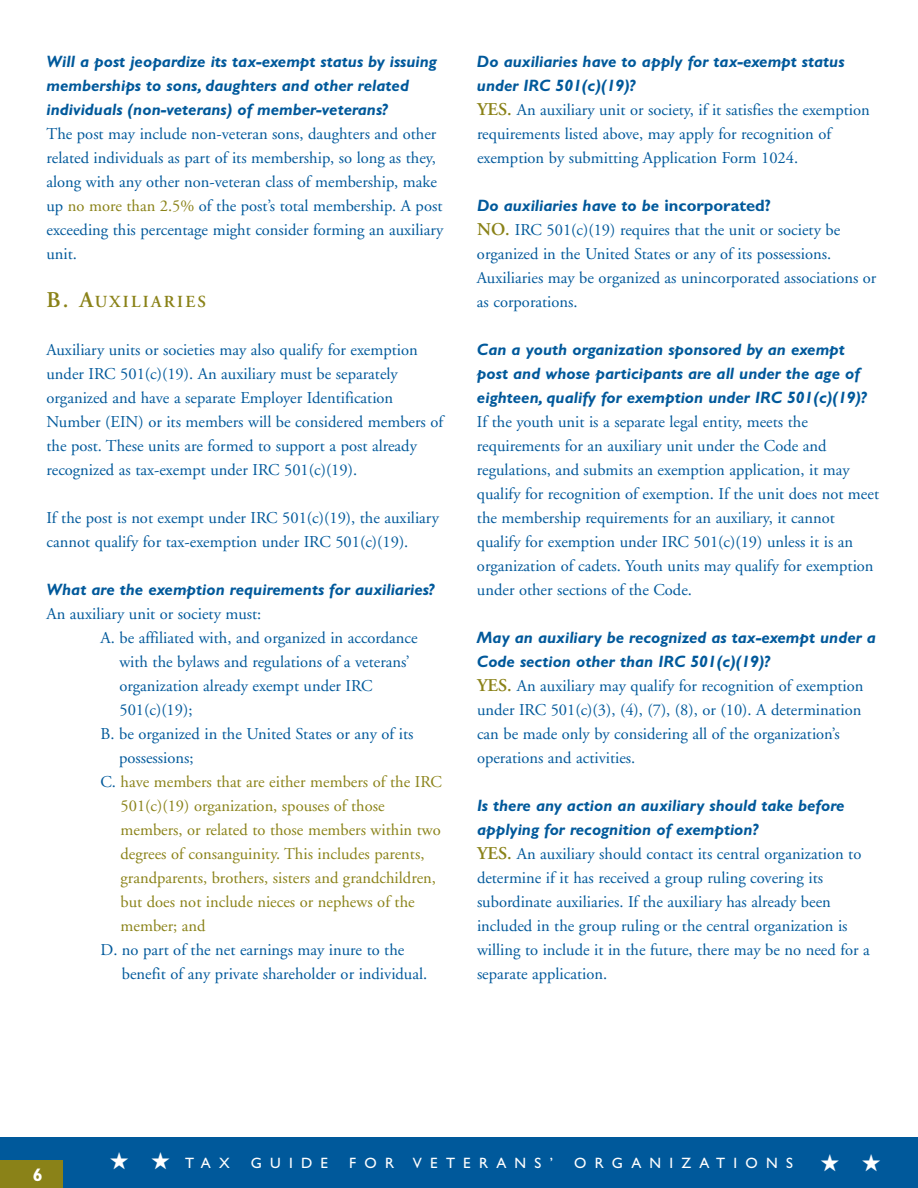
<style>
.page{position:relative;width:918px;height:1188px;background:#fff}
.page>*{position:absolute;margin:0;border:0;box-sizing:border-box;transform-origin:0 0}
.t1{font:700 18px "Gill Sans";color:#fff}
.t2{font:600 16.8px "Adobe Garamond";letter-spacing:.135em;color:#8a8218}
.t3{font:16.5px/24px "Adobe Garamond";color:#00599b}
.t4{font:italic 700 16.5px/24px "Gill Sans";color:#00599b}
.t5{font:16.5px "Adobe Garamond";color:#8a8218}
.t6{font:15px "Gill Sans";letter-spacing:.55em;color:#fff}
.s1{color:#8a8218}
.s2{font-size:22.5px}
.s3{color:#00599b}
.s4{font-weight:600;font-size:18px;color:#8a8218}
.s5{font-style:normal}
</style>
<div class="page">
<div style="left:0;top:1137px;width:918px;height:51px;background:#00599b"></div>
<div style="left:0;top:1160px;width:63px;height:28px;background:#8a8218"></div>
<p class="t4" style="left:46px;top:51px;width:392px">Will a post jeopardize its tax-exempt status by issuing memberships to sons, daughters and other related individuals (non-veterans) of member-veterans?</p>
<p class="t3" style="left:46px;top:123px;width:399px">The post may include non-veteran sons, daughters and other related individuals as part of its membership, so long as they, along with any other non-veteran class of membership, make up <span class="s1">no more than 2.5%</span> of the post’s total membership. A post exceeding this percentage might consider forming an auxiliary unit.</p>
<p class="t2" style="left:46px;top:295px;width:161px"><span class="s2">B. A</span>UXILIARIES</p>
<p class="t3" style="left:46px;top:339px;width:398px">Auxiliary units or societies may also qualify for exemption under IRC 501(c)(19). An auxiliary must be separately organized and have a separate Employer Identification Number (EIN) or its members will be considered members of the post. These units are formed to support a post already recognized as tax-exempt under IRC 501(c)(19).</p>
<p class="t3" style="left:46px;top:507px;width:394px">If the post is not exempt under IRC 501(c)(19), the auxiliary cannot qualify for tax-exemption under IRC 501(c)(19).</p>
<p class="t4" style="left:46px;top:579px;width:389px">What are the exemption requirements for auxiliaries?</p>
<p class="t3" style="left:46px;top:603px;width:216px">An auxiliary unit or society must:</p>
<p class="t3" style="left:100px;top:627px;width:319px">A. be affiliated with, and organized in accordance</p>
<p class="t3" style="left:119px;top:651px;width:292px">with the bylaws and regulations of a veterans’</p>
<p class="t3" style="left:119px;top:675px;width:255px">organization already exempt under IRC</p>
<p class="t3" style="left:119px;top:699px;width:75px">501(c)(19);</p>
<p class="t3" style="left:100px;top:723px;width:315px">B. be organized in the United States or any of its</p>
<p class="t3" style="left:119px;top:747px;width:76px">possessions;</p>
<p class="t5" style="left:100px;top:775px;width:343px"><span class="s3">C.</span> have members that are either members of the IRC</p>
<p class="t5" style="left:121px;top:799px;width:266px">501(c)(19) organization, spouses of those</p>
<p class="t5" style="left:121px;top:823px;width:322px">members, or related to those members within two</p>
<p class="t5" style="left:121px;top:847px;width:305px">degrees of consanguinity. This includes parents,</p>
<p class="t5" style="left:121px;top:871px;width:317px">grandparents, brothers, sisters and grandchildren,</p>
<p class="t5" style="left:121px;top:895px;width:296px">but does not include nieces or nephews of the</p>
<p class="t5" style="left:121px;top:919px;width:87px">member; and</p>
<p class="t3" style="left:122px;top:939px;width:307px;text-indent:-21px">D. no part of the net earnings may inure to the benefit of any private shareholder or individual.</p>
<p class="t4" style="left:477px;top:51px;width:369px">Do auxiliaries have to apply for tax-exempt status under IRC 501(c)(19)?</p>
<p class="t3" style="left:477px;top:99px;width:394px"><span class="s4">YES.</span> An auxiliary unit or society, if it satisfies the exemption requirements listed above, may apply for recognition of exemption by submitting Application Form 1024.</p>
<p class="t4" style="left:477px;top:195px;width:296px">Do auxiliaries have to be <span class="s5">incorporated?</span></p>
<p class="t3" style="left:477px;top:219px;width:401px"><span class="s4">NO.</span> IRC 501(c)(19) requires that the unit or society be organized in the United States or any of its possessions.<br>Auxiliaries may be organized as unincorporated associations or as corporations.</p>
<p class="t4" style="left:477px;top:339px;width:391px">Can a youth organization sponsored by an exempt post and whose participants are all under the age of eighteen, qualify for exemption under IRC 501(c)(19)?</p>
<p class="t3" style="left:477px;top:411px;width:404px">If the youth unit is a separate legal entity, meets the requirements for an auxiliary unit under the Code and regulations, and submits an exemption application, it may qualify for recognition of exemption. If the unit does not meet the membership requirements for an auxiliary, it cannot qualify for exemption under IRC 501(c)(19) unless it is an organization of cadets. Youth units may qualify for exemption under other sections of the Code.</p>
<p class="t4" style="left:477px;top:627px;width:400px">May an auxiliary be recognized as tax-exempt under a<br>Code section other than IRC 501(c)(19)?</p>
<p class="t3" style="left:477px;top:675px;width:388px"><span class="s4">YES.</span> An auxiliary may qualify for recognition of exemption under IRC 501(c)(3), (4), (7), (8), or (10). A determination can be made only by considering all of the organization’s operations and activities.</p>
<p class="t4" style="left:477px;top:795px;width:369px">Is there any action an auxiliary should take before applying for recognition of exemption?</p>
<p class="t3" style="left:477px;top:843px;width:394px"><span class="s4">YES.</span> An auxiliary should contact its central organization to determine if it has received a group ruling covering its subordinate auxiliaries. If the auxiliary has already been included in the group ruling or the central organization is willing to include it in the future, there may be no need for a separate application.</p>
<p class="t1" style="left:33px;top:1169px;width:11px">6</p>
<p class="t6" style="left:109px;top:1157px;width:122px">★ ★ TAX</p>
<p class="t6" style="left:251px;top:1157px;width:79px">GUIDE</p>
<p class="t6" style="left:349px;top:1157px;width:46px">FOR</p>
<p class="t6" style="left:413px;top:1157px;width:142px">VETERANS’</p>
<p class="t6" style="left:574px;top:1157px;width:309px">ORGANIZATIONS ★ ★</p>
</div>
